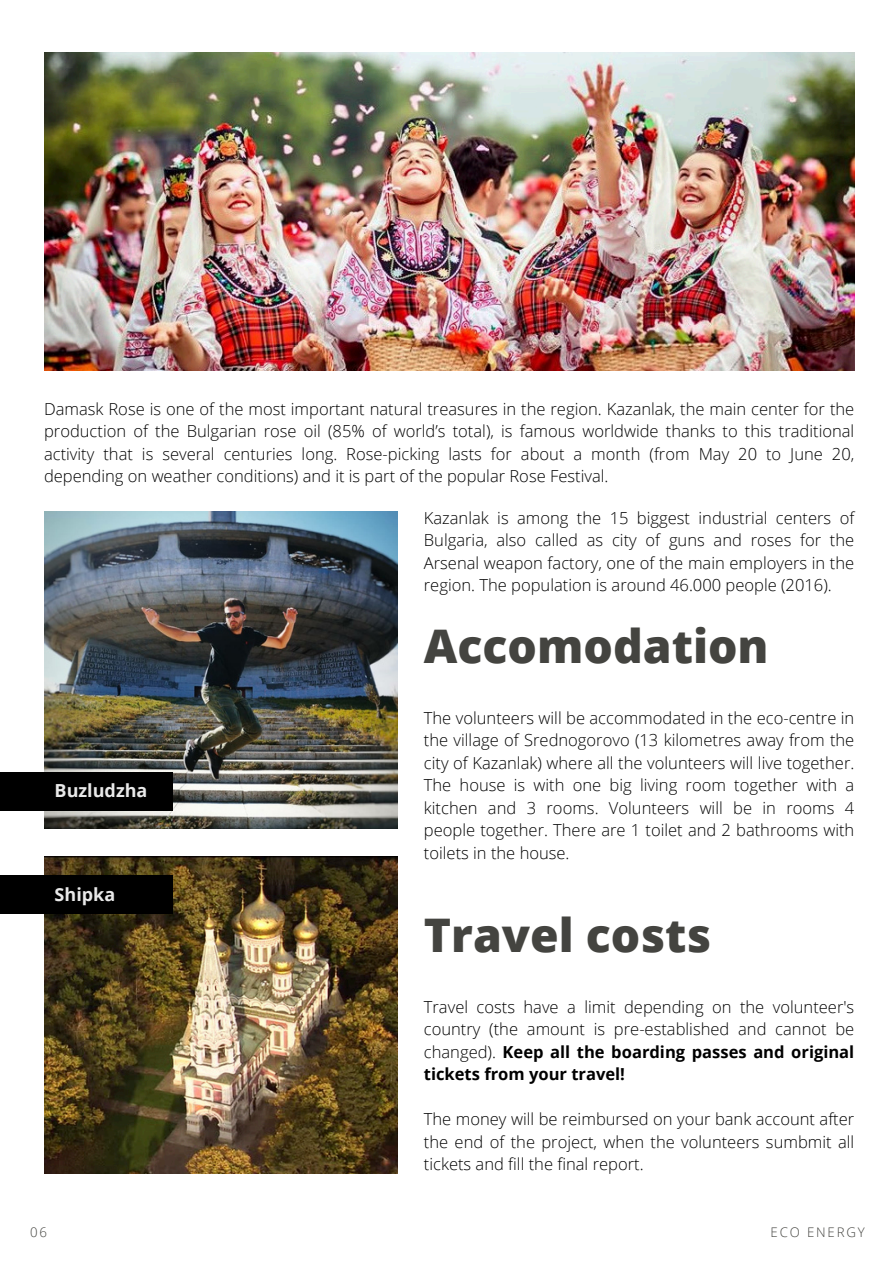
<style>
.page{position:relative;width:894px;height:1264px;background:#fff}
.page>*{position:absolute;margin:0;border:0;box-sizing:border-box;transform-origin:0 0}
.t1{font:800 46.35px "Open Sans";color:#444440}
.t2{font:700 18px "Open Sans";color:#e9e9e9}
.t3{font:300 16.5px/22.5px "Open Sans";color:#000;text-align:justify}
.t4{font:300 13.2px "Open Sans";letter-spacing:.14em;color:#444440}
.s1{font-weight:700}
</style>
<div class="page">
<img style="left:44px;top:53px;width:810px;height:317px">
<img style="left:44px;top:511px;width:353px;height:317px">
<div style="left:0;top:772px;width:172px;height:38px;background:#000"></div>
<img style="left:44px;top:856px;width:353px;height:317px">
<div style="left:0;top:875px;width:172px;height:38px;background:#000"></div>
<h1 class="t3" style="left:44px;top:397px;width:811px">Damask Rose is one of the most important natural treasures in the region. Kazanlak, the main center for the production of the Bulgarian rose oil (85% of world’s total), is famous worldwide thanks to this traditional activity that is several centuries long. Rose-picking lasts for about a month (from May 20 to June 20, depending on weather conditions) and it is part of the popular Rose Festival.</h1>
<p class="t3" style="left:424px;top:506px;width:432px">Kazanlak is among the 15 biggest industrial centers of Bulgaria, also called as city of guns and roses for the Arsenal weapon factory, one of the main employers in the region. The population is around 46.000 people (2016).</p>
<h1 class="t2" style="left:55px;top:778px;width:94px">Buzludzha</h1>
<h3 class="t2" style="left:55px;top:881px;width:62px">Shipka</h3>
<p class="t1" style="left:424px;top:613px;width:346px">Accomodation</p>
<p class="t3" style="left:424px;top:706px;width:432px">The volunteers will be accommodated in the eco-centre in the village of Srednogorovo (13 kilometres away from the city of Kazanlak) where all the volunteers will live together.<br>The house is with one big living room together with a kitchen and 3 rooms. Volunteers will be in rooms 4 people together. There are 1 toilet and 2 bathrooms with toilets in the house.</p>
<p class="t1" style="left:424px;top:902px;width:289px">Travel costs</p>
<p class="t3" style="left:424px;top:994px;width:432px">Travel costs have a limit depending on the volunteer's country (the amount is pre-established and cannot be changed). <span class="s1">Keep all the boarding passes and original tickets from your travel!</span></p>
<p class="t3" style="left:424px;top:1107px;width:432px">The money will be reimbursed on your bank account after the end of the project, when the volunteers sumbmit all tickets and fill the final report.</p>
<p class="t4" style="left:30px;top:1223px;width:18px">06</p>
<p class="t4" style="left:770px;top:1223px;width:96px">ECO ENERGY</p>
</div>
